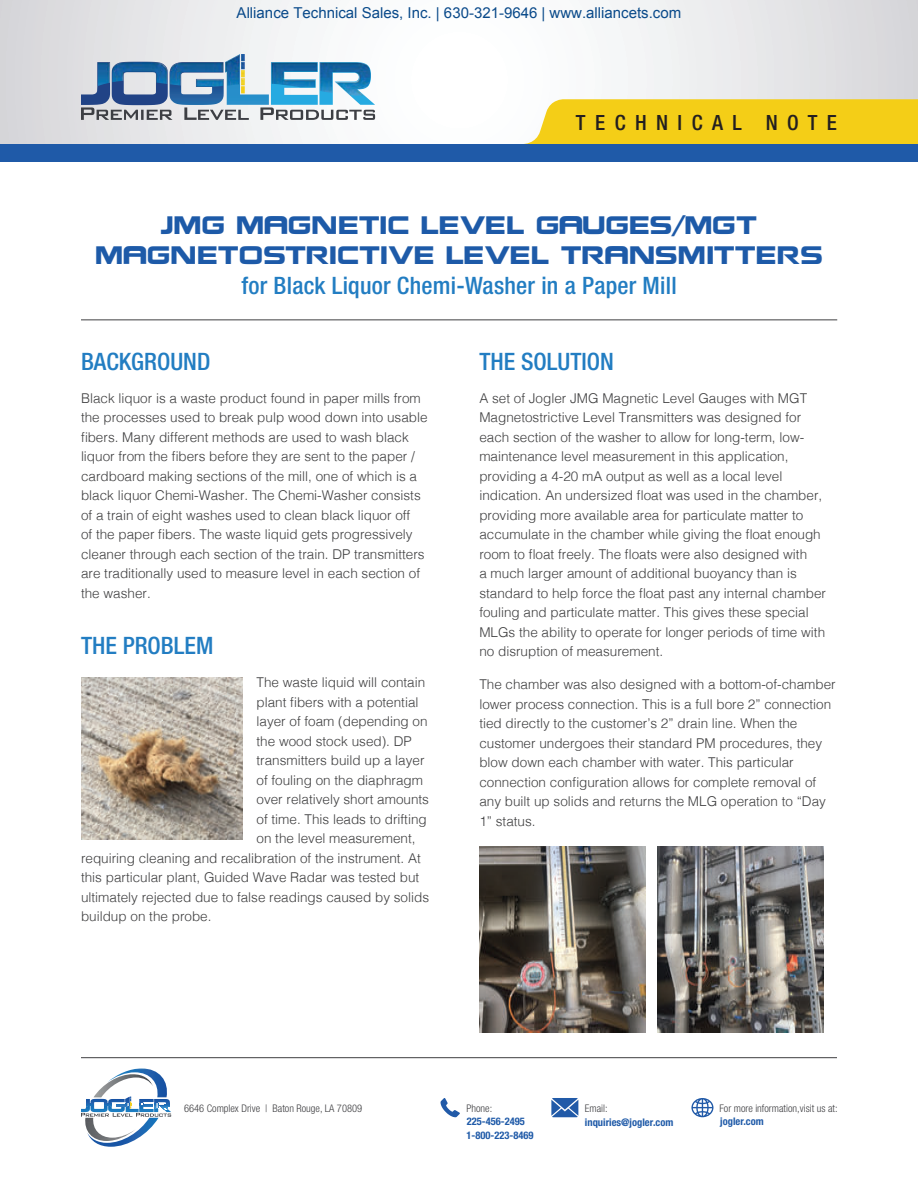
<style>
.page{position:relative;width:918px;height:1188px;background:#fff}
.page>*{position:absolute;margin:0;border:0;box-sizing:border-box;transform-origin:0 0}
.t1{font:500 condensed 24px "Helvetica Neue";color:#227dc2}
.t2{font:22.5px/30px "Nokianvirallinenkirjasin REGULAR";letter-spacing:.02em;color:#1d5aa8;text-align:center;scale:.94 1}
.t3{font:500 condensed 21px "Helvetica Neue";letter-spacing:.45em;color:#231f20}
.t4{font:15px "Arial";color:#0a4a8a}
.t5{font:300 13.5px/19.5px "Helvetica";color:#3e3e3f}
.t6{font:300 condensed 10.5px "Helvetica Neue";color:#3f3f42}
.t7{font:700 condensed 10.5px/13.5px "Helvetica Neue";color:#1f5aa8}
</style>
<div class="page">
<svg style="left:0;top:0;width:918px;height:144px"></svg>
<div style="left:0;top:144px;width:918px;height:18px;background:#1f5aa8"></div>
<svg style="left:81px;top:54px;width:294px;height:66px"></svg>
<svg style="left:523px;top:99px;width:395px;height:45px;background:#f4d024"></svg>
<svg style="left:441px;top:1098px;width:19px;height:19px"></svg>
<svg style="left:551px;top:1098px;width:27px;height:19px"></svg>
<svg style="left:691px;top:1098px;width:22px;height:19px"></svg>
<img style="left:94px;top:1083px;width:13px;height:14px">
<img style="left:107px;top:1068px;width:60px;height:29px">
<svg style="left:81px;top:1097px;width:90px;height:50px"></svg>
<img style="left:84px;top:1118px;width:52px;height:23px">
<hr style="left:81px;top:1057px;width:756px;height:1px;background:#3f3f42">
<hr style="left:81px;top:320px;width:756px;height:1px;background:#3f3f42">
<img style="left:81px;top:678px;width:162px;height:162px">
<img style="left:479px;top:847px;width:166px;height:186px">
<img style="left:657px;top:847px;width:166px;height:186px">
<p class="t4" style="left:237px;top:3px;width:446px">Alliance Technical Sales, Inc. | 630-321-9646 | www.alliancets.com</p>
<h3 class="t3" style="left:576px;top:110px;width:263px">TECHNICAL NOTE</h3>
<h2 class="t2" style="left:96px;top:209px;width:775px">JMG MAGNETIC LEVEL GAUGES/MGT<br>MAGNETOSTRICTIVE LEVEL TRANSMITTERS</h2>
<h1 class="t1" style="left:242px;top:271px;width:437px">for Black Liquor Chemi-Washer in a Paper Mill</h1>
<h1 class="t1" style="left:81px;top:347px;width:131px">BACKGROUND</h1>
<p class="t5" style="left:81px;top:387px;width:348px">Black liquor is a waste product found in paper mills from the processes used to break pulp wood down into usable fibers. Many different methods are used to wash black liquor from the fibers before they are sent to the paper / cardboard making sections of the mill, one of which is a black liquor Chemi-Washer. The Chemi-Washer consists of a train of eight washes used to clean black liquor off<br>of the paper fibers. The waste liquid gets progressively cleaner through each section of the train. DP transmitters are traditionally used to measure level in each section of the washer.</p>
<h1 class="t1" style="left:81px;top:631px;width:134px">THE PROBLEM</h1>
<p class="t5" style="left:256px;top:672px;width:170px">The waste liquid will contain</p>
<p class="t5" style="left:256px;top:691px;width:164px">plant fibers with a potential</p>
<p class="t5" style="left:256px;top:711px;width:173px">layer of foam (depending on</p>
<p class="t5" style="left:256px;top:730px;width:157px">the wood stock used). DP</p>
<p class="t5" style="left:256px;top:750px;width:170px">transmitters build up a layer</p>
<p class="t5" style="left:256px;top:769px;width:168px">of fouling on the diaphragm</p>
<p class="t5" style="left:256px;top:789px;width:174px">over relatively short amounts</p>
<p class="t5" style="left:256px;top:808px;width:172px">of time. This leads to drifting</p>
<p class="t5" style="left:256px;top:828px;width:161px">on the level measurement,</p>
<p class="t5" style="left:81px;top:847px;width:341px">requiring cleaning and recalibration of the instrument. At</p>
<p class="t5" style="left:81px;top:867px;width:340px">this particular plant, Guided Wave Radar was tested but</p>
<p class="t5" style="left:81px;top:886px;width:350px">ultimately rejected due to false readings caused by solids</p>
<p class="t5" style="left:81px;top:906px;width:132px">buildup on the probe.</p>
<h1 class="t1" style="left:479px;top:347px;width:136px">THE SOLUTION</h1>
<p class="t5" style="left:479px;top:387px;width:348px">A set of Jogler JMG Magnetic Level Gauges with MGT Magnetostrictive Level Transmitters was designed for each section of the washer to allow for long-term, low&shy;maintenance level measurement in this application, providing a 4-20 mA output as well as a local level indication. An undersized float was used in the chamber, providing more available area for particulate matter to accumulate in the chamber while giving the float enough room to float freely. The floats were also designed with<br>a much larger amount of additional buoyancy than is standard to help force the float past any internal chamber fouling and particulate matter. This gives these special MLGs the ability to operate for longer periods of time with no disruption of measurement.</p>
<p class="t5" style="left:479px;top:674px;width:358px">The chamber was also designed with a bottom-of-chamber lower process connection. This is a full bore 2” connection tied directly to the customer’s 2” drain line. When the customer undergoes their standard PM procedures, they blow down each chamber with water. This particular connection configuration allows for complete removal of any built up solids and returns the MLG operation to “Day 1” status.</p>
<p class="t6" style="left:184px;top:1102px;width:180px">6646 Complex Drive | Baton Rouge, LA 70809</p>
<p class="t6" style="left:466px;top:1102px;width:27px">Phone:</p>
<p class="t7" style="left:467px;top:1115px;width:69px">225-456-2495<br>1-800-223-8469</p>
<p class="t6" style="left:585px;top:1102px;width:24px">Email:</p>
<p class="t7" style="left:585px;top:1115px;width:90px">inquiries@jogler.com</p>
<p class="t6" style="left:719px;top:1102px;width:120px">For more information,visit us at:</p>
<p class="t7" style="left:720px;top:1115px;width:45px">jogler.com</p>
</div>
